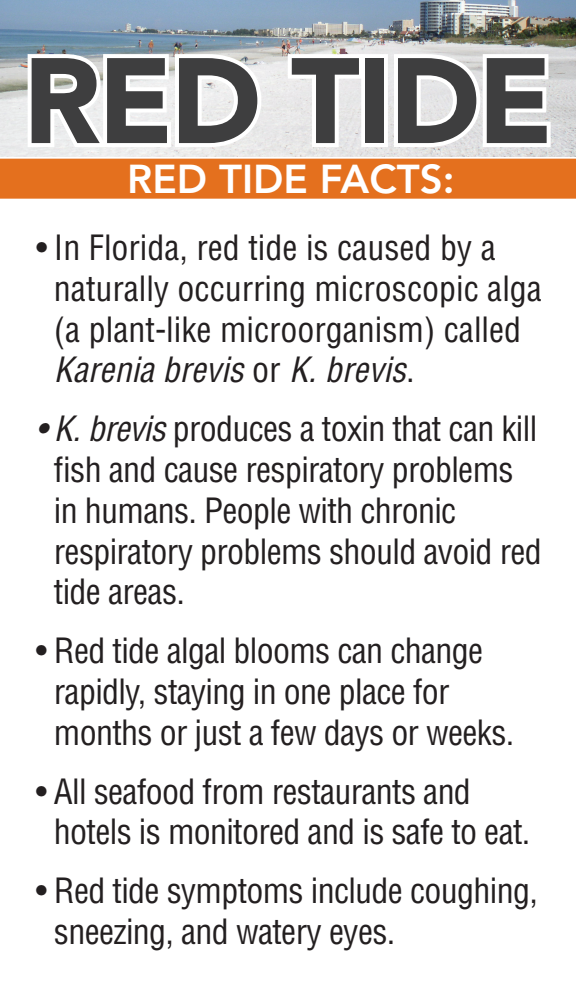
<style>
.page{position:relative;width:576px;height:1008px;background:#fff}
.page>*{position:absolute;margin:0;border:0;box-sizing:border-box;transform-origin:0 0}
.t1{font:900 120px "Avenir";letter-spacing:-.025em;color:#3e3e3f}
.t2{font:800 40px "Avenir";color:#fff}
.t3{font:condensed 34px/40.8px "Helvetica";letter-spacing:-.02em;color:#231f20}
.t4{font:condensed 34px/40.8px "Helvetica";color:#231f20}
.s1{font-style:italic}
</style>
<div class="page">
<img style="left:0;top:0;width:576px;height:157px">
<div style="left:0;top:159px;width:576px;height:40px;background:#e4701e"></div>
<svg style="left:24px;top:50px;width:241px;height:101px"></svg>
<svg style="left:284px;top:50px;width:83px;height:101px"></svg>
<svg style="left:390px;top:50px;width:165px;height:101px"></svg>
<h1 class="t1" style="left:23px;top:29px;width:532px">Red Tide</h1>
<p class="t2" style="left:127px;top:155px;width:329px">RED TIDE FACTS:</p>
<p class="t4" style="left:54px;top:227px;width:490px;text-indent:-18px">• In Florida, red tide is caused by a naturally occurring microscopic alga (a plant-like microorganism) called <span class="s1">Karenia brevis</span> or <span class="s1">K. brevis</span>.</p>
<p class="t3" style="left:54px;top:408px;width:489px;text-indent:-18px"><span class="s1">• K. brevis</span> produces a toxin that can kill fish and cause respiratory problems in humans. People with chronic respiratory problems should avoid red tide areas.</p>
<p class="t3" style="left:54px;top:630px;width:462px;text-indent:-18px">• Red tide algal blooms can change rapidly, staying in one place for months or just a few days or weeks.</p>
<p class="t3" style="left:54px;top:771px;width:478px;text-indent:-18px">• All seafood from restaurants and hotels is monitored and is safe to eat.</p>
<p class="t3" style="left:54px;top:870px;width:485px;text-indent:-18px">• Red tide symptoms include coughing, sneezing, and watery eyes.</p>
</div>
